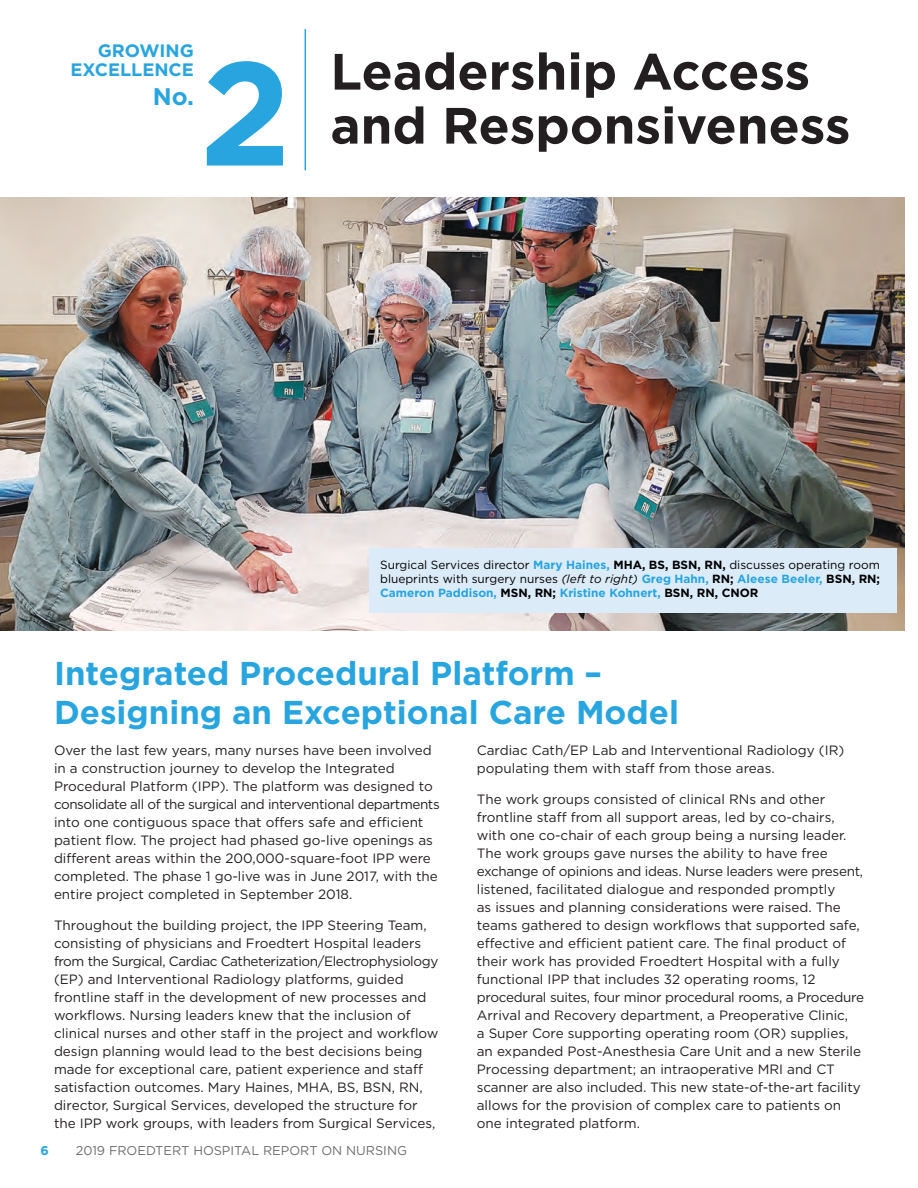
<style>
.page{position:relative;width:918px;height:1188px;background:#fff}
.page>*{position:absolute;margin:0;border:0;box-sizing:border-box;transform-origin:0 0}
.t1{font:700 147px "Gotham";color:#28a5de}
.t2{font:700 51px "Gotham";color:#231f20}
.Body_Copy{font:700 33px/39.6px "Gotham";color:#28a5de}
.t3{font:700 24px "Gotham";color:#28a5de}
.t4{font:700 18px/19.4px "Gotham";color:#28a5de;text-align:right}
.Body_Copy-2{font:13.5px/18px "Gotham";color:#231f20}
.t5{font:12.75px "Gotham";color:#6c6d70}
.t6{font:700 12.75px "Gotham";color:#28a5de}
.t7{font:11.85px/14.2px "Gotham";color:#000;text-align:justify}
.s1{font-weight:700;color:#28a5de}
.s2{font-weight:700}
.s3{font-style:italic}
</style>
<div class="page">
<hr style="left:305px;top:29px;width:1px;height:141px;background:#28a5de">
<img style="left:0;top:197px;width:904px;height:433px">
<div style="left:369px;top:548px;width:528px;height:65px;background:#dbebf8"></div>
<p class="t4" style="left:70px;top:41px;width:125px">GROWING<br>EXCELLENCE</p>
<p class="t3" style="left:153px;top:81px;width:43px">No.</p>
<p class="t1" style="left:200px;top:16px;width:93px">2</p>
<p class="t2" style="left:330px;top:38px;width:481px">Leadership Access</p>
<p class="t2" style="left:330px;top:92px;width:522px">and Responsiveness</p>
<p class="t7" style="left:380px;top:557px;width:501px">Surgical Services director <span class="s1">Mary Haines,</span> <span class="s2">MHA, BS, BSN, RN,</span> discusses operating room blueprints with surgery nurses <span class="s3">(left to right)</span> <span class="s1">Greg Hahn,</span> <span class="s2">RN;</span> <span class="s1">Aleese Beeler,</span> <span class="s2">BSN, RN; </span><span class="s1">Cameron Paddison,</span> <span class="s2">MSN, RN;</span> <span class="s1">Kristine Kohnert,</span> <span class="s2">BSN, RN, CNOR</span></p>
<p class="Body_Copy" style="left:54px;top:653px;width:627px">Integrated Procedural Platform –<br>Designing an Exceptional Care Model</p>
<p class="Body_Copy-2" style="left:54px;top:741px;width:387px">Over the last few years, many nurses have been involved in a construction journey to develop the Integrated Procedural Platform (IPP). The platform was designed to consolidate all of the surgical and interventional departments into one contiguous space that offers safe and efficient patient flow. The project had phased go-live openings as different areas within the 200,000-square-foot IPP were completed. The phase 1 go-live was in June 2017, with the entire project completed in September 2018.</p>
<p class="Body_Copy-2" style="left:54px;top:916px;width:386px">Throughout the building project, the IPP Steering Team, consisting of physicians and Froedtert Hospital leaders from the Surgical, Cardiac Catheterization/Electrophysiology (EP) and Interventional Radiology platforms, guided frontline staff in the development of new processes and workflows. Nursing leaders knew that the inclusion of clinical nurses and other staff in the project and workflow design planning would lead to the best decisions being made for exceptional care, patient experience and staff satisfaction outcomes. Mary Haines, MHA, BS, BSN, RN, director, Surgical Services, developed the structure for the IPP work groups, with leaders from Surgical Services,</p>
<p class="t6" style="left:40px;top:1142px;width:10px">6</p>
<p class="t5" style="left:76px;top:1142px;width:333px">2019 FROEDTERT HOSPITAL REPORT ON NURSING</p>
<p class="Body_Copy-2" style="left:477px;top:741px;width:369px">Cardiac Cath/EP Lab and Interventional Radiology (IR) populating them with staff from those areas.</p>
<p class="Body_Copy-2" style="left:477px;top:790px;width:389px">The work groups consisted of clinical RNs and other frontline staff from all support areas, led by co-chairs, with one co-chair of each group being a nursing leader.<br>The work groups gave nurses the ability to have free exchange of opinions and ideas. Nurse leaders were present, listened, facilitated dialogue and responded promptly<br>as issues and planning considerations were raised. The teams gathered to design workflows that supported safe, effective and efficient patient care. The final product of their work has provided Froedtert Hospital with a fully functional IPP that includes 32 operating rooms, 12 procedural suites, four minor procedural rooms, a Procedure Arrival and Recovery department, a Preoperative Clinic,<br>a Super Core supporting operating room (OR) supplies, an expanded Post-Anesthesia Care Unit and a new Sterile Processing department; an intraoperative MRI and CT scanner are also included. This new state-of-the-art facility allows for the provision of complex care to patients on one integrated platform.</p>
</div>
